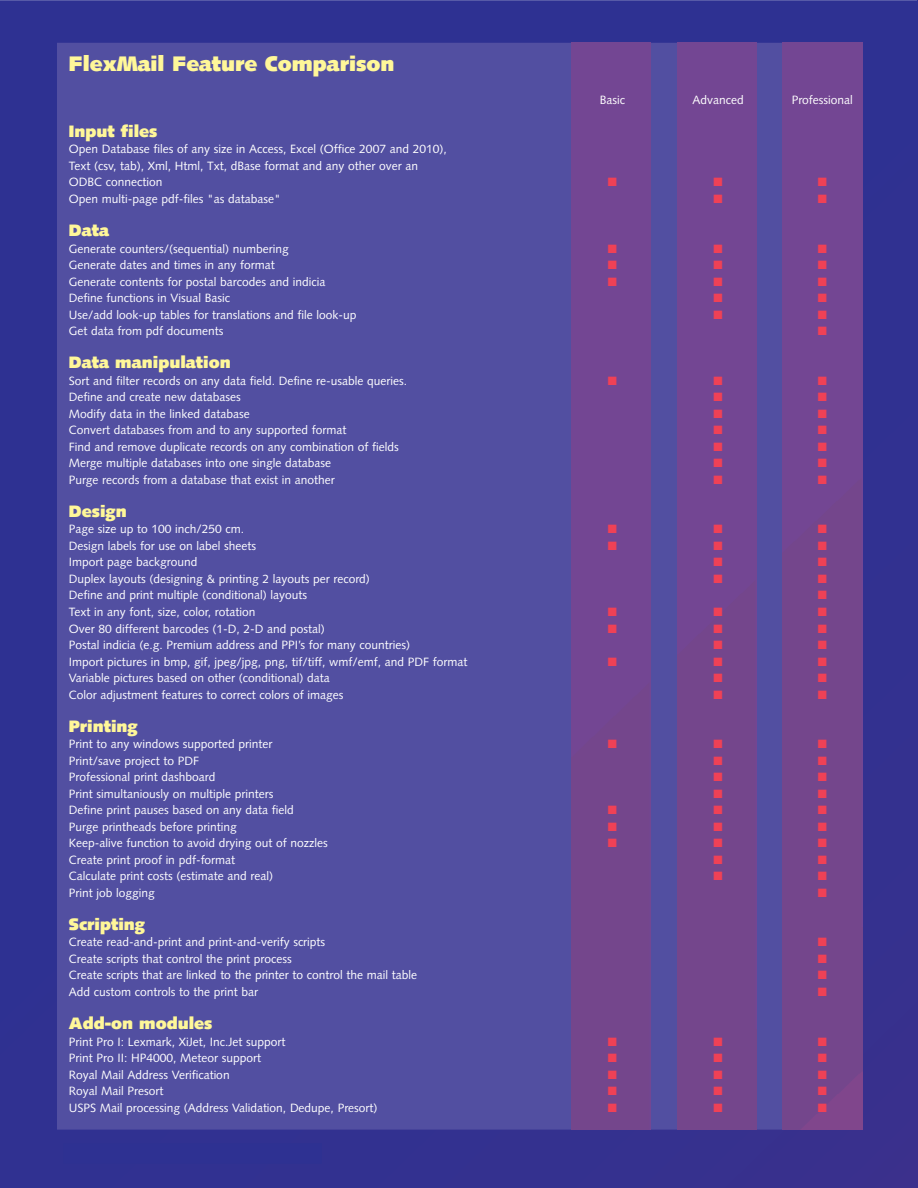
<style>
.page{position:relative;width:918px;height:1188px;background:#303191}
.page>*{position:absolute;margin:0;border:0;box-sizing:border-box;transform-origin:0 0}
.t1{font:900 21px "Syntax";color:#fff799}
.t2{font:900 16.5px "Syntax";color:#fff799}
.t3{font:12px/16.5px "Syntax";color:#fff}
</style>
<div class="page">
<div style="left:57px;top:43px;width:726px;height:1087px;background:#524fa1"></div>
<div style="left:783px;top:43px;width:79px;height:1087px;background:#74468c"></div>
<div style="left:677px;top:43px;width:80px;height:1087px;background:#734693"></div>
<div style="left:572px;top:43px;width:79px;height:1087px;background:#734693"></div>
<div style="left:63px;top:1143px;width:259px;height:20px;background:#2e3192"></div>
<hr style="left:917px;top:0;width:1px;height:1186px;background:#323190">
<svg style="left:608px;top:178px;width:9px;height:8px"></svg>
<svg style="left:714px;top:178px;width:8px;height:8px"></svg>
<svg style="left:818px;top:178px;width:9px;height:8px"></svg>
<svg style="left:714px;top:195px;width:8px;height:8px"></svg>
<svg style="left:818px;top:195px;width:9px;height:8px"></svg>
<svg style="left:608px;top:244px;width:9px;height:9px"></svg>
<svg style="left:714px;top:244px;width:8px;height:9px"></svg>
<svg style="left:818px;top:244px;width:9px;height:9px"></svg>
<svg style="left:608px;top:261px;width:9px;height:8px"></svg>
<svg style="left:714px;top:261px;width:8px;height:8px"></svg>
<svg style="left:818px;top:261px;width:9px;height:8px"></svg>
<svg style="left:608px;top:277px;width:9px;height:9px"></svg>
<svg style="left:714px;top:277px;width:8px;height:9px"></svg>
<svg style="left:818px;top:277px;width:9px;height:9px"></svg>
<svg style="left:714px;top:294px;width:8px;height:8px"></svg>
<svg style="left:818px;top:294px;width:9px;height:8px"></svg>
<svg style="left:714px;top:310px;width:8px;height:9px"></svg>
<svg style="left:818px;top:310px;width:8px;height:9px"></svg>
<svg style="left:818px;top:327px;width:8px;height:8px"></svg>
<svg style="left:608px;top:376px;width:9px;height:9px"></svg>
<svg style="left:714px;top:376px;width:8px;height:9px"></svg>
<svg style="left:818px;top:376px;width:9px;height:9px"></svg>
<svg style="left:714px;top:393px;width:8px;height:8px"></svg>
<svg style="left:818px;top:393px;width:9px;height:8px"></svg>
<svg style="left:714px;top:409px;width:8px;height:9px"></svg>
<svg style="left:818px;top:409px;width:8px;height:9px"></svg>
<svg style="left:714px;top:426px;width:8px;height:8px"></svg>
<svg style="left:818px;top:426px;width:8px;height:8px"></svg>
<svg style="left:714px;top:442px;width:8px;height:9px"></svg>
<svg style="left:818px;top:442px;width:8px;height:9px"></svg>
<svg style="left:714px;top:459px;width:8px;height:8px"></svg>
<svg style="left:818px;top:459px;width:8px;height:8px"></svg>
<svg style="left:714px;top:475px;width:8px;height:9px"></svg>
<svg style="left:818px;top:475px;width:8px;height:9px"></svg>
<svg style="left:608px;top:525px;width:9px;height:8px"></svg>
<svg style="left:714px;top:525px;width:8px;height:8px"></svg>
<svg style="left:818px;top:525px;width:9px;height:8px"></svg>
<svg style="left:608px;top:541px;width:9px;height:9px"></svg>
<svg style="left:714px;top:541px;width:8px;height:9px"></svg>
<svg style="left:818px;top:541px;width:9px;height:9px"></svg>
<svg style="left:714px;top:558px;width:8px;height:8px"></svg>
<svg style="left:818px;top:558px;width:9px;height:8px"></svg>
<svg style="left:714px;top:575px;width:8px;height:8px"></svg>
<svg style="left:818px;top:575px;width:8px;height:8px"></svg>
<svg style="left:818px;top:591px;width:8px;height:8px"></svg>
<svg style="left:608px;top:608px;width:9px;height:8px"></svg>
<svg style="left:714px;top:608px;width:8px;height:8px"></svg>
<svg style="left:818px;top:608px;width:8px;height:8px"></svg>
<svg style="left:608px;top:624px;width:9px;height:9px"></svg>
<svg style="left:714px;top:624px;width:8px;height:9px"></svg>
<svg style="left:818px;top:624px;width:8px;height:9px"></svg>
<svg style="left:714px;top:641px;width:8px;height:8px"></svg>
<svg style="left:818px;top:641px;width:8px;height:8px"></svg>
<svg style="left:608px;top:657px;width:9px;height:9px"></svg>
<svg style="left:714px;top:657px;width:8px;height:9px"></svg>
<svg style="left:818px;top:657px;width:8px;height:9px"></svg>
<svg style="left:714px;top:674px;width:8px;height:8px"></svg>
<svg style="left:818px;top:674px;width:8px;height:8px"></svg>
<svg style="left:714px;top:690px;width:8px;height:9px"></svg>
<svg style="left:818px;top:690px;width:8px;height:9px"></svg>
<svg style="left:608px;top:740px;width:9px;height:8px"></svg>
<svg style="left:714px;top:740px;width:8px;height:8px"></svg>
<svg style="left:818px;top:740px;width:9px;height:8px"></svg>
<svg style="left:714px;top:756px;width:8px;height:9px"></svg>
<svg style="left:818px;top:756px;width:9px;height:9px"></svg>
<svg style="left:714px;top:773px;width:8px;height:8px"></svg>
<svg style="left:818px;top:773px;width:8px;height:8px"></svg>
<svg style="left:714px;top:789px;width:8px;height:9px"></svg>
<svg style="left:818px;top:789px;width:8px;height:9px"></svg>
<svg style="left:608px;top:806px;width:9px;height:8px"></svg>
<svg style="left:714px;top:806px;width:8px;height:8px"></svg>
<svg style="left:818px;top:806px;width:8px;height:8px"></svg>
<svg style="left:608px;top:822px;width:9px;height:9px"></svg>
<svg style="left:714px;top:822px;width:8px;height:9px"></svg>
<svg style="left:818px;top:822px;width:8px;height:9px"></svg>
<svg style="left:608px;top:839px;width:9px;height:8px"></svg>
<svg style="left:714px;top:839px;width:8px;height:8px"></svg>
<svg style="left:818px;top:839px;width:8px;height:8px"></svg>
<svg style="left:714px;top:855px;width:8px;height:9px"></svg>
<svg style="left:818px;top:855px;width:8px;height:9px"></svg>
<svg style="left:714px;top:872px;width:8px;height:8px"></svg>
<svg style="left:818px;top:872px;width:8px;height:8px"></svg>
<svg style="left:818px;top:888px;width:8px;height:9px"></svg>
<svg style="left:818px;top:938px;width:9px;height:8px"></svg>
<svg style="left:818px;top:955px;width:9px;height:8px"></svg>
<svg style="left:818px;top:971px;width:9px;height:8px"></svg>
<svg style="left:818px;top:988px;width:9px;height:8px"></svg>
<svg style="left:608px;top:1037px;width:9px;height:9px"></svg>
<svg style="left:714px;top:1037px;width:8px;height:9px"></svg>
<svg style="left:818px;top:1037px;width:9px;height:9px"></svg>
<svg style="left:608px;top:1054px;width:9px;height:8px"></svg>
<svg style="left:714px;top:1054px;width:8px;height:8px"></svg>
<svg style="left:818px;top:1054px;width:9px;height:8px"></svg>
<svg style="left:608px;top:1070px;width:9px;height:9px"></svg>
<svg style="left:714px;top:1070px;width:8px;height:9px"></svg>
<svg style="left:818px;top:1070px;width:9px;height:9px"></svg>
<svg style="left:608px;top:1087px;width:9px;height:8px"></svg>
<svg style="left:714px;top:1087px;width:8px;height:8px"></svg>
<svg style="left:818px;top:1087px;width:9px;height:8px"></svg>
<svg style="left:608px;top:1103px;width:9px;height:9px"></svg>
<svg style="left:714px;top:1103px;width:8px;height:9px"></svg>
<svg style="left:818px;top:1103px;width:9px;height:9px"></svg>
<h1 class="t1" style="left:69px;top:51px;width:327px">FlexMail Feature Comparison</h1>
<h2 class="t2" style="left:69px;top:121px;width:90px">Input files</h2>
<p class="t3" style="left:69px;top:141px;width:379px">Open Database files of any size in Access, Excel (Office 2007 and 2010), Text (csv, tab), Xml, Html, Txt, dBase format and any other over an ODBC connection<br>Open multi-page pdf-files "as database"</p>
<h2 class="t2" style="left:69px;top:220px;width:42px">Data</h2>
<p class="t3" style="left:69px;top:240px;width:289px">Generate counters/(sequential) numbering<br>Generate dates and times in any format<br>Generate contents for postal barcodes and indicia Define functions in Visual Basic<br>Use/add look-up tables for translations and file look-up Get data from pdf documents</p>
<h2 class="t2" style="left:69px;top:353px;width:163px">Data manipulation</h2>
<p class="t3" style="left:69px;top:372px;width:340px">Sort and filter records on any data field. Define re-usable queries.<br>Define and create new databases<br>Modify data in the linked database<br>Convert databases from and to any supported format<br>Find and remove duplicate records on any combination of fields Merge multiple databases into one single database<br>Purge records from a database that exist in another</p>
<h2 class="t2" style="left:69px;top:501px;width:59px">Design</h2>
<p class="t3" style="left:69px;top:521px;width:400px">Page size up to 100 inch/250 cm.<br>Design labels for use on label sheets<br>Import page background<br>Duplex layouts (designing &amp; printing 2 layouts per record)<br>Define and print multiple (conditional) layouts<br>Text in any font, size, color, rotation<br>Over 80 different barcodes (1-D, 2-D and postal)<br>Postal indicia (e.g. Premium address and PPI’s for many countries)<br>Import pictures in bmp, gif, jpeg/jpg, png, tif/tiff, wmf/emf, and PDF format Variable pictures based on other (conditional) data<br>Color adjustment features to correct colors of images</p>
<h2 class="t2" style="left:69px;top:716px;width:70px">Printing</h2>
<p class="t3" style="left:69px;top:736px;width:260px">Print to any windows supported printer<br>Print/save project to PDF<br>Professional print dashboard<br>Print simultaniously on multiple printers<br>Define print pauses based on any data field<br>Purge printheads before printing<br>Keep-alive function to avoid drying out of nozzles Create print proof in pdf-format<br>Calculate print costs (estimate and real)<br>Print job logging</p>
<h2 class="t2" style="left:69px;top:914px;width:78px">Scripting</h2>
<p class="t3" style="left:69px;top:934px;width:350px">Create read-and-print and print-and-verify scripts<br>Create scripts that control the print process<br>Create scripts that are linked to the printer to control the mail table Add custom controls to the print bar</p>
<h2 class="t2" style="left:69px;top:1013px;width:145px">Add-on modules</h2>
<p class="t3" style="left:69px;top:1033px;width:310px">Print Pro I: Lexmark, XiJet, Inc.Jet support<br>Print Pro II: HP4000, Meteor support<br>Royal Mail Address Verification<br>Royal Mail Presort<br>USPS Mail processing (Address Validation, Dedupe, Presort)</p>
<p class="t3" style="left:600px;top:91px;width:27px">Basic</p>
<p class="t3" style="left:693px;top:91px;width:53px">Advanced</p>
<p class="t3" style="left:792px;top:91px;width:63px">Professional</p>
</div>
